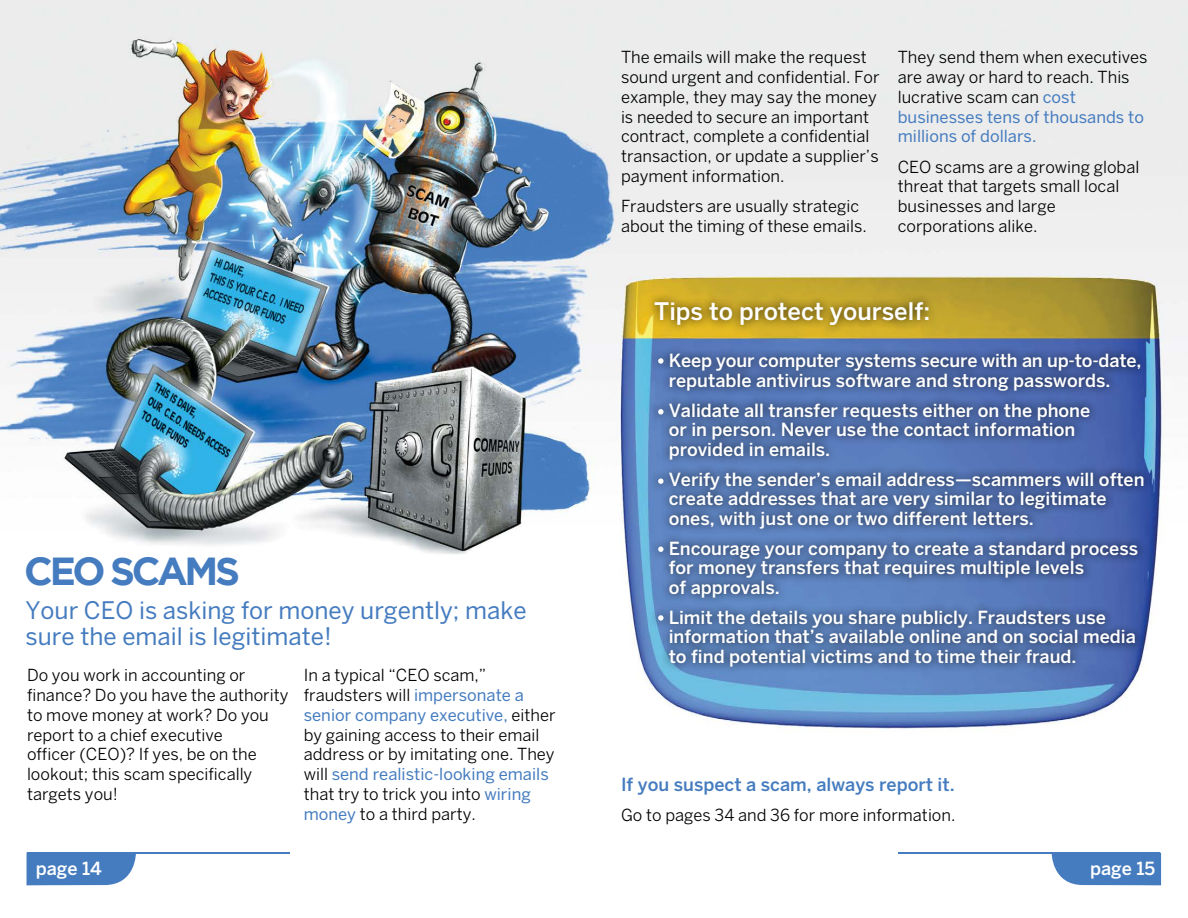
<style>
.page{position:relative;width:1188px;height:918px;background:#fff}
.page>*{position:absolute;margin:0;border:0;box-sizing:border-box;transform-origin:0 0}
.t1{font:700 39px "Gotham";letter-spacing:-.085em;color:#457cbf}
.t2{font:24px/25.5px "Benton Sans";color:#457cbf}
.t3{font:500 24px "Benton Sans";color:#fff}
.t4{font:500 18px/19.5px "Benton Sans";color:#fff}
.t5{font:500 18px "Benton Sans";color:#457cbf}
.t6{font:16.5px/19.8px "Benton Sans";color:#000}
.s1{color:#457cbf}
</style>
<div class="page">
<img style="left:0;top:0;width:1188px;height:886px">
<div style="left:660px;top:345px;width:493px;height:330px;background:#000;opacity:.8"></div>
<div style="left:645px;top:293px;width:292px;height:41px;background:#000;opacity:.8"></div>
<div style="left:27px;top:854px;width:109px;height:31px;background:#457cbf"></div>
<hr style="left:27px;top:853px;width:263px;height:1px;background:#457cbf">
<div style="left:1052px;top:853px;width:109px;height:32px;background:#457cbf"></div>
<hr style="left:898px;top:853px;width:262px;height:1px;background:#457cbf">
<div style="left:649px;top:349px;width:23px;height:24px;background:#000;opacity:.8"></div>
<svg style="left:658px;top:358px;width:6px;height:6px"></svg>
<div style="left:649px;top:400px;width:23px;height:24px;background:#000;opacity:.8"></div>
<svg style="left:658px;top:409px;width:6px;height:6px"></svg>
<div style="left:649px;top:469px;width:23px;height:24px;background:#000;opacity:.8"></div>
<svg style="left:658px;top:479px;width:6px;height:5px"></svg>
<div style="left:649px;top:537px;width:23px;height:24px;background:#000;opacity:.8"></div>
<svg style="left:658px;top:547px;width:6px;height:5px"></svg>
<div style="left:649px;top:606px;width:23px;height:24px;background:#000;opacity:.8"></div>
<svg style="left:658px;top:615px;width:6px;height:6px"></svg>
<p class="t6" style="left:621px;top:47px;width:260px">The emails will make the request sound urgent and confidential. For example, they may say the money is needed to secure an important contract, complete a confidential transaction, or update a supplier’s payment information.</p>
<p class="t6" style="left:621px;top:196px;width:247px">Fraudsters are usually strategic about the timing of these emails.</p>
<p class="t6" style="left:898px;top:47px;width:251px">They send them when executives are away or hard to reach. This lucrative scam can <span class="s1">cost businesses tens of thousands to millions of dollars.</span></p>
<p class="t6" style="left:898px;top:157px;width:243px">CEO scams are a growing global threat that targets small local businesses and large corporations alike.</p>
<h1 class="t1" style="left:24px;top:548px;width:217px">CEO SCAMS</h1>
<h2 class="t2" style="left:26px;top:597px;width:503px">Your CEO is asking for money urgently; make sure the email is legitimate!</h2>
<p class="t6" style="left:27px;top:665px;width:263px">Do you work in accounting or finance? Do you have the authority to move money at work? Do you report to a chief executive<br>officer (CEO)? If yes, be on the lookout; this scam specifically targets you!</p>
<p class="t6" style="left:304px;top:665px;width:253px">In a typical “CEO scam,” fraudsters will <span class="s1">impersonate a senior company executive,</span> either by gaining access to their email address or by imitating one. They will <span class="s1">send realistic-looking emails </span>that try to trick you into <span class="s1">wiring money</span> to a third party.</p>
<h2 class="t3" style="left:654px;top:297px;width:278px">Tips to protect yourself:</h2>
<p class="t4" style="left:669px;top:351px;width:474px">Keep your computer systems secure with an up-to-date, reputable antivirus software and strong passwords.</p>
<p class="t4" style="left:669px;top:400px;width:423px">Validate all transfer requests either on the phone or in person. Never use the contact information provided in emails.</p>
<p class="t4" style="left:669px;top:469px;width:477px">Verify the sender’s email address—scammers will often create addresses that are very similar to legitimate ones, with just one or two different letters.</p>
<p class="t4" style="left:669px;top:538px;width:471px">Encourage your company to create a standard process for money transfers that requires multiple levels<br>of approvals.</p>
<p class="t4" style="left:669px;top:607px;width:469px">Limit the details you share publicly. Fraudsters use information that’s available online and on social media to find potential victims and to time their fraud.</p>
<p class="t5" style="left:621px;top:774px;width:335px">If you suspect a scam, always report it.</p>
<p class="t6" style="left:621px;top:805px;width:336px">Go to pages 34 and 36 for more information.</p>
<p class="t4" style="left:36px;top:858px;width:68px">page 14</p>
<p class="t4" style="left:1090px;top:858px;width:67px">page 15</p>
</div>
